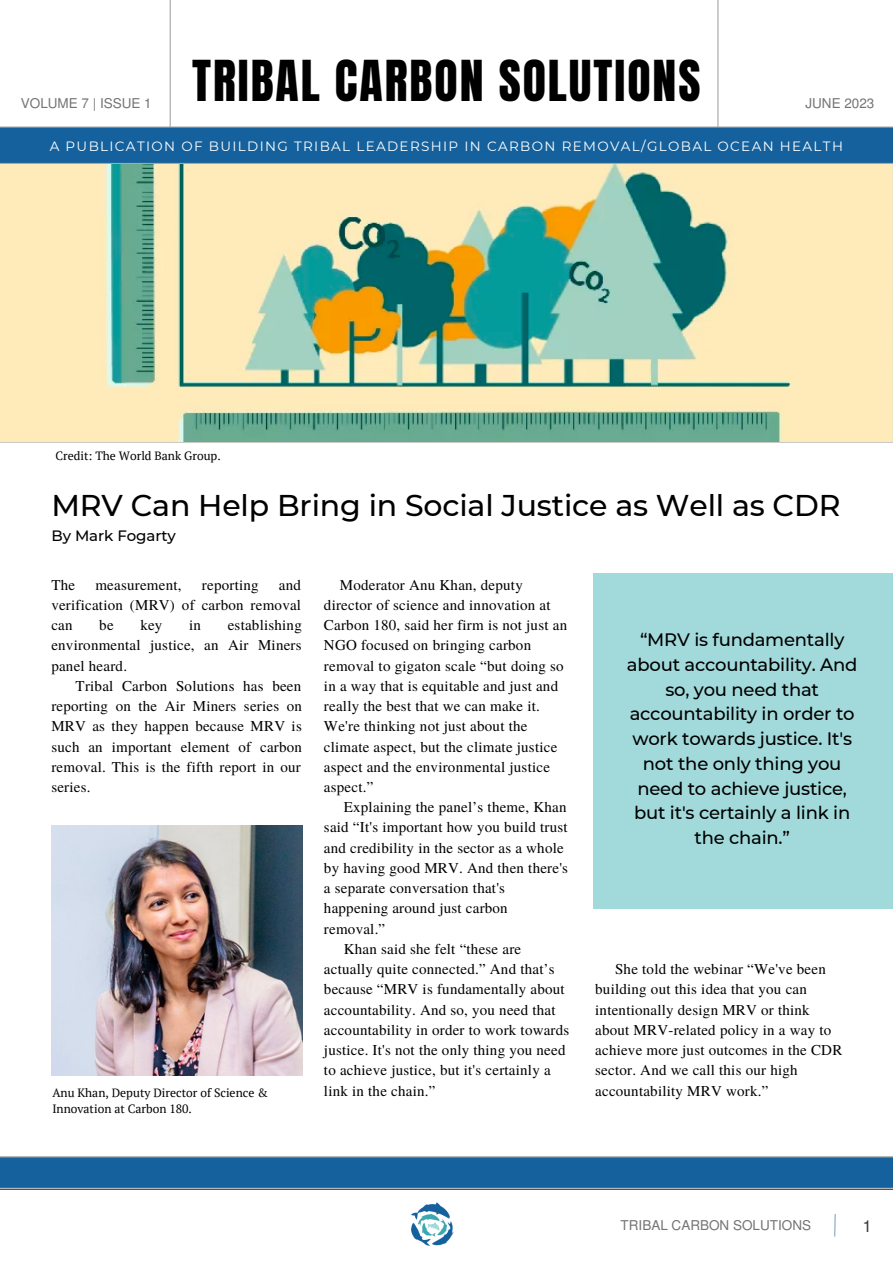
<style>
.page{position:relative;width:893px;height:1264px;background:#fff}
.page>*{position:absolute;margin:0;border:0;box-sizing:border-box;transform-origin:0 0}
.t1{font:48px "Anton";letter-spacing:.04em;color:#000}
.t2{font:500 30px "Montserrat";letter-spacing:-.005em;color:#000}
.t3{font:500 18px/24.8px "Montserrat";letter-spacing:-.01em;color:#000;text-align:center}
.t4{font:16.5px "Mukti";color:#3b3939}
.t5{font:15px/20.2px "Te X Gyre Termes";letter-spacing:.015em;color:#000;text-align:justify}
.t6{font:500 15px "Montserrat";letter-spacing:-.005em;color:#000}
.t7{font:13.5px "Montserrat";letter-spacing:.1em;color:#fff}
.t8{font:13.5px "Mukti";color:#737373}
.t9{font:12px "PT Serif";color:#000}
</style>
<div class="page">
<hr style="left:170px;top:0;width:1px;height:127px;background:#a6a6a6">
<hr style="left:717px;top:0;width:1px;height:128px;background:#a6a6a6">
<div style="left:0;top:1156px;width:892px;height:33px;background:#b2b8ba"></div>
<div style="left:0;top:1157px;width:892px;height:31px;background:#14619d"></div>
<hr style="left:0;top:442px;width:892px;height:1px;background:#c1c2bd">
<img style="left:411px;top:1202px;width:43px;height:44px">
<svg style="left:834px;top:1214px;width:2px;height:23px"></svg>
<div style="left:0;top:127px;width:892px;height:40px;background:#14619d"></div>
<hr style="left:0;top:126px;width:892px;height:2px;background:#a6a6a6">
<hr style="left:0;top:163px;width:892px;height:1px;background:#a6a6a6">
<div style="left:593px;top:573px;width:299px;height:336px;background:#a2dadb"></div>
<img style="left:51px;top:825px;width:251px;height:250px">
<img style="left:0;top:164px;width:892px;height:278px">
<h1 class="t1" style="left:192px;top:47px;width:509px">TRIBAL CARBON SOLUTIONS</h1>
<p class="t8" style="left:21px;top:94px;width:131px">VOLUME 7 | ISSUE 1</p>
<p class="t7" style="left:50px;top:138px;width:794px">A PUBLICATION OF BUILDING TRIBAL LEADERSHIP IN CARBON REMOVAL/GLOBAL OCEAN HEALTH</p>
<p class="t8" style="left:805px;top:94px;width:70px">JUNE 2023</p>
<p class="t9" style="left:56px;top:447px;width:167px">Credit: The World Bank Group.</p>
<h2 class="t2" style="left:51px;top:487px;width:790px">MRV Can Help Bring in Social Justice as Well as CDR</h2>
<p class="t6" style="left:51px;top:526px;width:126px">By Mark Fogarty</p>
<p class="t5" style="left:51px;top:573px;width:25px">The</p>
<p class="t5" style="left:95px;top:573px;width:88px">measurement,</p>
<p class="t5" style="left:202px;top:573px;width:58px">reporting</p>
<p class="t5" style="left:51px;top:573px;width:251px;text-indent:227px">and verification (MRV) of carbon removal can</p>
<p class="t5" style="left:324px;top:573px;width:245px;text-align:left;text-indent:16px">Moderator Anu Khan, deputy director of science and innovation at<br>Carbon 180, said her firm is not just an<br>NGO focused on bringing carbon removal to gigaton scale “but doing so in a way that is equitable and just and really the best that we can make it.<br>We're thinking not just about the climate aspect, but the climate justice aspect and the environmental justice aspect.”</p>
<p class="t5" style="left:344px;top:796px;width:224px">Explaining the panel’s theme, Khan</p>
<p class="t5" style="left:324px;top:816px;width:245px">said “It's important how you build trust</p>
<p class="t5" style="left:324px;top:836px;width:241px">and credibility in the sector as a whole</p>
<p class="t5" style="left:324px;top:857px;width:246px">by having good MRV. And then there's</p>
<p class="t5" style="left:324px;top:877px;width:183px">a separate conversation that's</p>
<p class="t5" style="left:324px;top:897px;width:185px">happening around just carbon</p>
<p class="t5" style="left:324px;top:917px;width:63px">removal.”</p>
<p class="t5" style="left:344px;top:938px;width:179px">Khan said she felt “these are</p>
<p class="t5" style="left:324px;top:958px;width:232px">actually quite connected.” And that’s</p>
<p class="t5" style="left:324px;top:978px;width:242px">because “MRV is fundamentally about</p>
<p class="t5" style="left:324px;top:998px;width:233px">accountability. And so, you need that</p>
<p class="t5" style="left:324px;top:1018px;width:247px">accountability in order to work towards</p>
<p class="t5" style="left:324px;top:1039px;width:243px">justice. It's not the only thing you need</p>
<p class="t5" style="left:324px;top:1059px;width:228px">to achieve justice, but it's certainly a</p>
<p class="t5" style="left:324px;top:1079px;width:113px">link in the chain.”</p>
<p class="t5" style="left:51px;top:614px;width:252px;text-indent:176px">establishing environmental justice, an Air Miners panel heard.</p>
<p class="t5" style="left:51px;top:675px;width:252px;text-indent:24px">Tribal Carbon Solutions has been reporting on the Air Miners series on MRV as they happen because MRV is such an important element of carbon removal. This is the fifth report in our series.</p>
<p class="t5" style="left:99px;top:614px;width:16px">be</p>
<p class="t5" style="left:140px;top:614px;width:24px">key</p>
<p class="t5" style="left:189px;top:614px;width:13px">in</p>
<p class="t3" style="left:627px;top:627px;width:232px">“MRV is fundamentally about accountability. And so, you need that accountability in order to work towards justice. It's not the only thing you need to achieve justice, but it's certainly a link in the chain.”</p>
<p class="t5" style="left:595px;top:958px;width:248px;text-align:left;text-indent:20px">She told the webinar “We've been building out this idea that you can intentionally design MRV or think about MRV-related policy in a way to achieve more just outcomes in the CDR sector. And we call this our high</p>
<p class="t9" style="left:52px;top:1084px;width:217px">Anu Khan, Deputy Director of Science &amp;</p>
<p class="t5" style="left:595px;top:1079px;width:175px">accountability MRV work.”</p>
<p class="t9" style="left:52px;top:1100px;width:141px">Innovation at Carbon 180.</p>
<p class="t8" style="left:620px;top:1215px;width:192px">TRIBAL CARBON SOLUTIONS</p>
<p class="t4" style="left:863px;top:1214px;width:9px">1</p>
</div>
